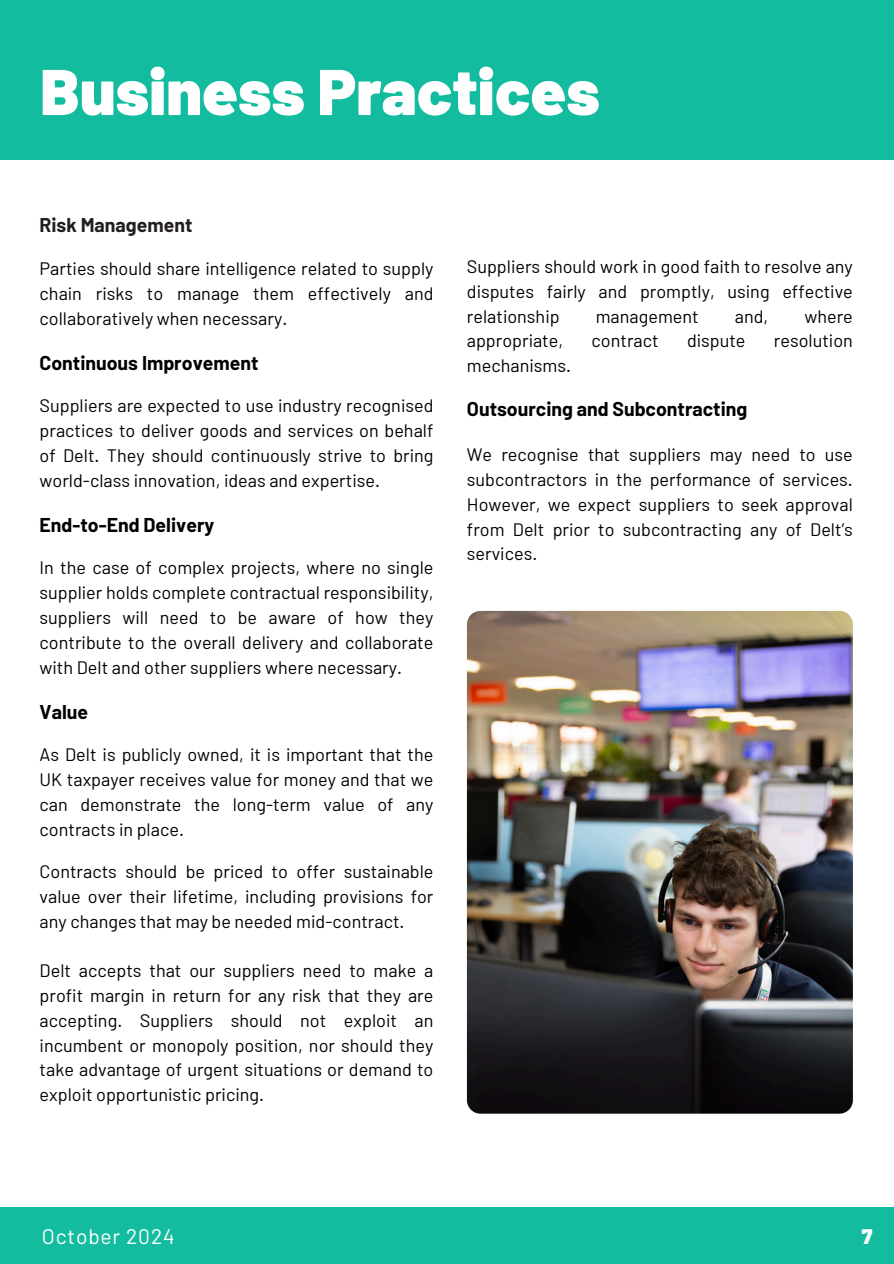
<style>
.page{position:relative;width:894px;height:1264px;background:#fff}
.page>*{position:absolute;margin:0;border:0;box-sizing:border-box;transform-origin:0 0}
.t1{font:900 64.5px "Barlow";color:#fff}
.t2{font:21px "Barlow";letter-spacing:.04em;color:#fff}
.t3{font:900 21px "Barlow";color:#fff}
.t4{font:700 19.5px "Barlow";color:#000}
.t5{font:700 19.5px "Barlow";color:#221e1f}
.t6{font:18px/24.8px "Barlow";color:#000;text-align:justify}
</style>
<div class="page">
<div style="left:0;top:0;width:893px;height:1263px;background:#13bc9e"></div>
<div style="left:0;top:160px;width:893px;height:1047px;background:#fff"></div>
<img style="left:467px;top:611px;width:385px;height:502px">
<p class="t1" style="left:40px;top:51px;width:561px">Business Practices</p>
<h1 class="t5" style="left:40px;top:213px;width:154px">Risk Management</h1>
<h2 class="t6" style="left:40px;top:255px;width:395px">Parties should share intelligence related to supply chain risks to manage them effectively and collaboratively when necessary.</h2>
<p class="t4" style="left:40px;top:350px;width:220px">Continuous Improvement</p>
<h2 class="t6" style="left:40px;top:393px;width:395px">Suppliers are expected to use industry recognised practices to deliver goods and services on behalf of Delt. They should continuously strive to bring world-class innovation, ideas and expertise.</h2>
<p class="t4" style="left:40px;top:512px;width:176px">End-to-End Delivery</p>
<h2 class="t6" style="left:40px;top:555px;width:395px">In the case of complex projects, where no single supplier holds complete contractual responsibility, suppliers will need to be aware of how they contribute to the overall delivery and collaborate with Delt and other suppliers where necessary.</h2>
<p class="t4" style="left:40px;top:699px;width:50px">Value</p>
<h2 class="t6" style="left:40px;top:741px;width:395px">As Delt is publicly owned, it is important that the UK taxpayer receives value for money and that we can demonstrate the long-term value of any contracts in place.</h2>
<p class="t6" style="left:40px;top:858px;width:395px">Contracts should be priced to offer sustainable value over their lifetime, including provisions for any changes that may be needed mid-contract.</p>
<p class="t6" style="left:40px;top:957px;width:395px">Delt accepts that our suppliers need to make a profit margin in return for any risk that they are accepting. Suppliers should not exploit an incumbent or monopoly position, nor should they take advantage of urgent situations or demand to exploit opportunistic pricing.</p>
<p class="t6" style="left:467px;top:253px;width:387px">Suppliers should work in good faith to resolve any disputes fairly and promptly, using effective relationship</p>
<p class="t6" style="left:595px;top:303px;width:104px">management</p>
<p class="t6" style="left:734px;top:303px;width:35px">and,</p>
<p class="t6" style="left:804px;top:303px;width:50px">where</p>
<p class="t6" style="left:467px;top:328px;width:98px">appropriate,</p>
<p class="t6" style="left:591px;top:328px;width:69px">contract</p>
<p class="t6" style="left:686px;top:328px;width:60px">dispute</p>
<p class="t6" style="left:773px;top:328px;width:80px">resolution</p>
<p class="t6" style="left:467px;top:352px;width:105px">mechanisms.</p>
<p class="t4" style="left:467px;top:397px;width:282px">Outsourcing and Subcontracting</p>
<h2 class="t6" style="left:467px;top:442px;width:387px">We recognise that suppliers may need to use subcontractors in the performance of services.<br>However, we expect suppliers to seek approval from Delt prior to subcontracting any of Delt’s services.</h2>
<p class="t2" style="left:42px;top:1222px;width:134px">October 2024</p>
<h3 class="t3" style="left:861px;top:1222px;width:12px">7</h3>
</div>
